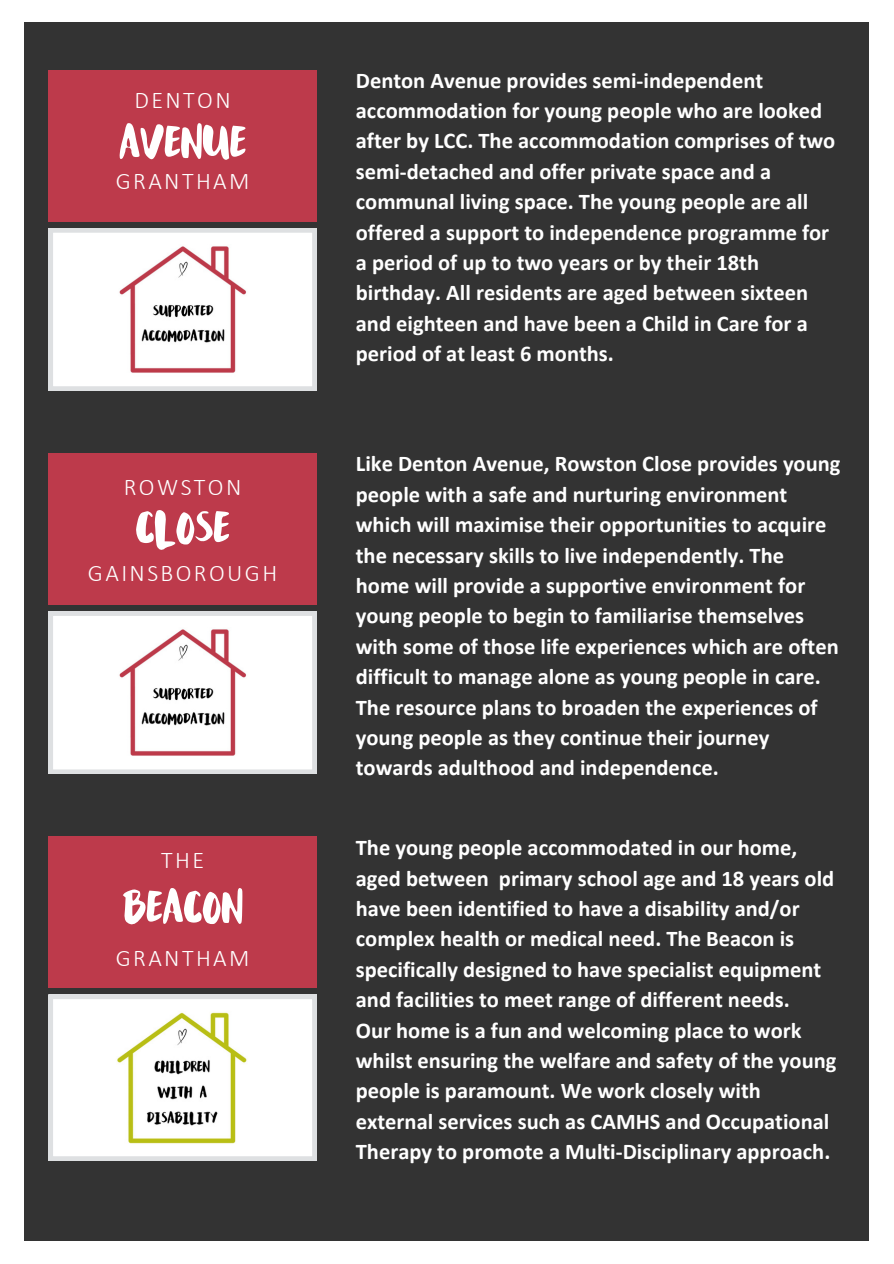
<style>
.page{position:relative;width:894px;height:1264px;background:#fff}
.page>*{position:absolute;margin:0;border:0;box-sizing:border-box;transform-origin:0 0}
.t1{font:54px "Mix Brush";color:#fff}
.t2{font:300 24px "Calibri";letter-spacing:.1em;color:#fff}
.t3{font:700 22.5px/30.3px "Calibri";color:#fff}
</style>
<div class="page">
<div style="left:25px;top:23px;width:843px;height:1217px;background:#333"></div>
<svg style="left:49px;top:228px;width:267px;height:162px;background:#f3edee"></svg>
<svg style="left:49px;top:611px;width:267px;height:162px;background:#f3edee"></svg>
<svg style="left:49px;top:994px;width:267px;height:166px;background:#f2f2ea"></svg>
<div style="left:49px;top:70px;width:267px;height:152px;background:#bd3a4b"></div>
<div style="left:49px;top:453px;width:267px;height:151px;background:#bd3a4b"></div>
<div style="left:49px;top:836px;width:267px;height:151px;background:#bd3a4b"></div>
<p class="t2" style="left:134px;top:90px;width:98px">DENTON</p>
<p class="t1" style="left:119px;top:123px;width:128px">AVENUE</p>
<p class="t2" style="left:116px;top:170px;width:135px">GRANTHAM</p>
<p class="t2" style="left:124px;top:477px;width:119px">ROWSTON</p>
<h3 class="t1" style="left:135px;top:508px;width:95px">CLOSE</h3>
<h3 class="t2" style="left:88px;top:563px;width:191px">GAINSBOROUGH</h3>
<p class="t2" style="left:161px;top:850px;width:44px">THE</p>
<h1 class="t1" style="left:122px;top:888px;width:122px">BEACON</h1>
<p class="t2" style="left:116px;top:947px;width:135px">GRANTHAM</p>
<h3 class="t3" style="left:356px;top:67px;width:481px">Denton Avenue provides semi-independent accommodation for young people who are looked after by LCC. The accommodation comprises of two semi-detached and offer private space and a communal living space. The young people are all offered a support to independence programme for a period of up to two years or by their 18th birthday. All residents are aged between sixteen and eighteen and have been a Child in Care for a period of at least 6 months.</h3>
<h1 class="t3" style="left:356px;top:450px;width:486px">Like Denton Avenue, Rowston Close provides young people with a safe and nurturing environment which will maximise their opportunities to acquire the necessary skills to live independently. The home will provide a supportive environment for young people to begin to familiarise themselves with some of those life experiences which are often difficult to manage alone as young people in care.<br>The resource plans to broaden the experiences of young people as they continue their journey towards adulthood and independence.</h1>
<p class="t3" style="left:356px;top:834px;width:480px">The young people accommodated in our home, aged between primary school age and 18 years old have been identified to have a disability and/or complex health or medical need. The Beacon is specifically designed to have specialist equipment and facilities to meet range of different needs.</p>
<h3 class="t3" style="left:356px;top:1016px;width:482px">Our home is a fun and welcoming place to work whilst ensuring the welfare and safety of the young people is paramount. We work closely with external services such as CAMHS and Occupational Therapy to promote a Multi-Disciplinary approach.</h3>
</div>
